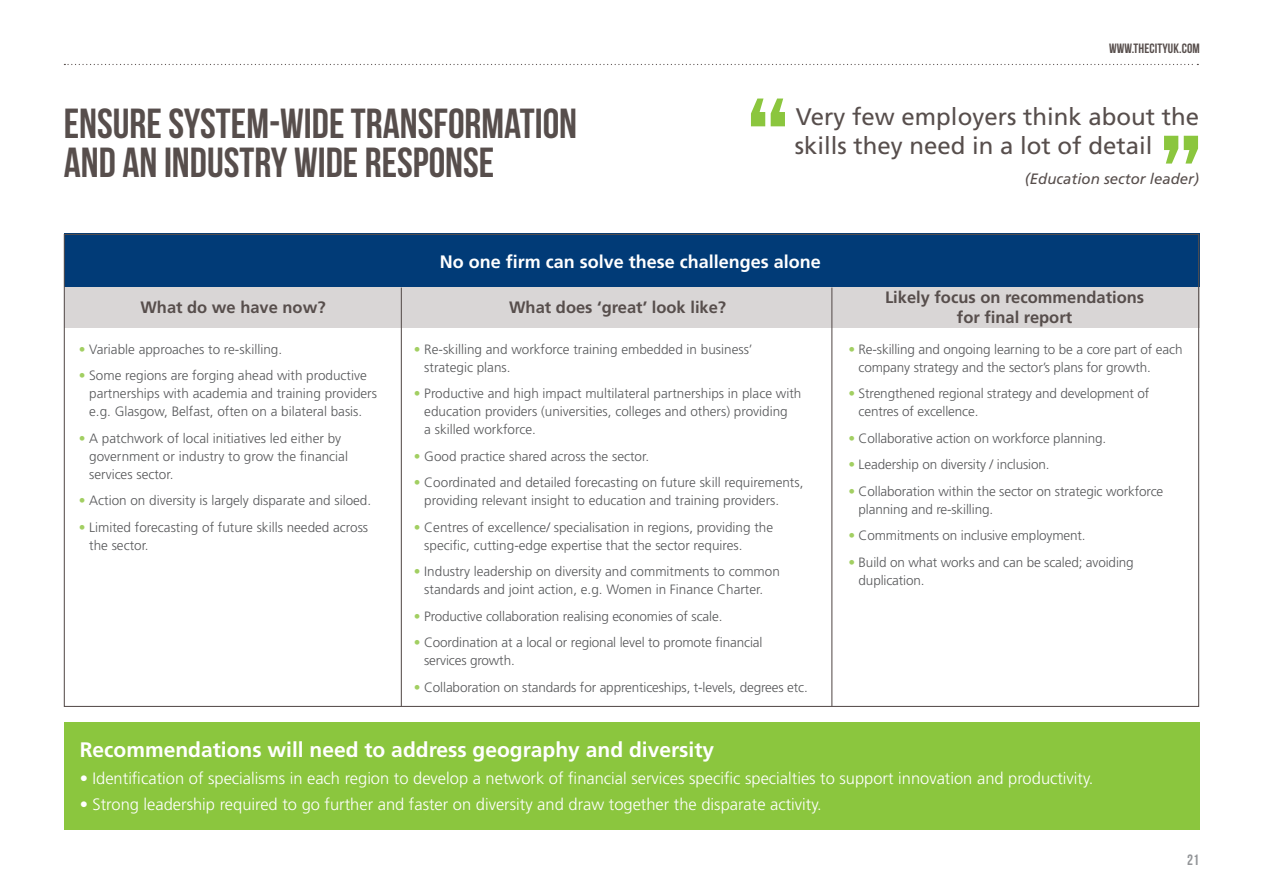
<style>
.page{position:relative;width:1263px;height:893px;background:#fff}
.page>*{position:absolute;margin:0;border:0;box-sizing:border-box;transform-origin:0 0}
.t1{font:135px "Bebas Neue";color:#8bc63e}
.t2{font:42px/39px "Bebas Neue";color:#574e4c}
.t3{font:24px/28.5px "Frutiger LT Std";color:#574e4c}
.t4{font:700 21px "Frutiger LT Std";color:#fff}
.t5{font:700 18px "Frutiger LT Std";color:#fff}
.t6{font:300 16.5px "Frutiger LT Std";color:#fff}
.t7{font:700 16.5px/19.5px "Frutiger LT Std";color:#574e4c;text-align:center}
.t8{font:italic 15px "Frutiger LT Std";color:#574e4c}
.t9{font:15px "Bebas Neue";color:#939598}
.t10{font:300 13.5px/18px "Frutiger LT Std";color:#57585a}
.t11{font:13.5px "Bebas Neue";letter-spacing:.01em;color:#574e4c}
.s1{color:#fff}
.s2{color:#a2cf62}
</style>
<div class="page">
<svg style="left:64px;top:64px;width:1134px;height:1px"></svg>
<div style="left:64px;top:286px;width:1135px;height:41px;background:#d9d6d6"></div>
<div style="left:64px;top:234px;width:1135px;height:53px;background:#013b77"></div>
<hr style="left:401px;top:288px;width:1px;height:418px;background:#574e4c">
<hr style="left:831px;top:288px;width:1px;height:418px;background:#574e4c">
<div style="left:64px;top:722px;width:1135px;height:107px;background:#8bc63e"></div>
<h2 class="t2" style="left:64px;top:103px;width:515px">ENSURE SYSTEM-WIDE TRANSFORMATION<br>AND AN INDUSTRY WIDE RESPONSE</h2>
<p class="t11" style="left:1109px;top:41px;width:92px">WWW.THECITYUK.COM</p>
<h1 class="t1" style="left:745px;top:72px;width:46px">“</h1>
<h3 class="t3" style="left:795px;top:103px;width:406px">Very few employers think about the skills they need in a lot of detail<span class="s1">.......</span></h3>
<h1 class="t1" style="left:1158px;top:110px;width:46px">”</h1>
<p class="t8" style="left:1025px;top:170px;width:176px">(Education sector leader)</p>
<h3 class="t5" style="left:440px;top:251px;width:383px">No one firm can solve these challenges alone</h3>
<p class="t7" style="left:140px;top:298px;width:187px">What do we have now?</p>
<p class="t7" style="left:509px;top:298px;width:219px">What does ‘great’ look like?</p>
<p class="t7" style="left:885px;top:288px;width:261px">Likely focus on recommendations for final report</p>
<p class="t10" style="left:424px;top:340px;width:330px;text-indent:-11px"><span class="s2">•</span> Re-skilling and workforce training embedded in business’ strategic plans.</p>
<p class="t10" style="left:424px;top:385px;width:379px;text-indent:-11px"><span class="s2">•</span> Productive and high impact multilateral partnerships in place with education providers (universities, colleges and others) providing<br>a skilled workforce.</p>
<p class="t10" style="left:414px;top:447px;width:237px"><span class="s2">•</span> Good practice shared across the sector.</p>
<p class="t10" style="left:424px;top:474px;width:381px;text-indent:-11px"><span class="s2">•</span> Coordinated and detailed forecasting on future skill requirements, providing relevant insight to education and training providers.</p>
<p class="t10" style="left:424px;top:518px;width:350px;text-indent:-11px"><span class="s2">•</span> Centres of excellence/ specialisation in regions, providing the specific, cutting-edge expertise that the sector requires.</p>
<p class="t10" style="left:414px;top:563px;width:368px;text-align:center"><span class="s2">•</span> Industry leadership on diversity and commitments to common standards and joint action, e.g. Women in Finance Charter.</p>
<p class="t10" style="left:414px;top:607px;width:310px"><span class="s2">•</span> Productive collaboration realising economies of scale.</p>
<p class="t10" style="left:424px;top:634px;width:340px;text-indent:-10px"><span class="s2">•</span> Coordination at a local or regional level to promote financial services growth.</p>
<p class="t10" style="left:414px;top:678px;width:395px"><span class="s2">•</span> Collaboration on standards for apprenticeships, t-levels, degrees etc.</p>
<p class="t10" style="left:859px;top:340px;width:325px;text-indent:-10px"><span class="s2">•</span> Re-skilling and ongoing learning to be a core part of each company strategy and the sector’s plans for growth.</p>
<p class="t10" style="left:859px;top:385px;width:292px;text-indent:-10px"><span class="s2">•</span> Strengthened regional strategy and development of centres of excellence.</p>
<p class="t10" style="left:848px;top:429px;width:259px"><span class="s2">•</span> Collaborative action on workforce planning.</p>
<p class="t10" style="left:848px;top:456px;width:203px"><span class="s2">•</span> Leadership on diversity / inclusion.</p>
<p class="t10" style="left:859px;top:482px;width:306px;text-indent:-10px"><span class="s2">•</span> Collaboration within the sector on strategic workforce planning and re-skilling.</p>
<p class="t10" style="left:848px;top:527px;width:239px"><span class="s2">•</span> Commitments on inclusive employment.</p>
<p class="t10" style="left:859px;top:553px;width:277px;text-indent:-10px"><span class="s2">•</span> Build on what works and can be scaled; avoiding duplication.</p>
<p class="t10" style="left:79px;top:340px;width:205px"><span class="s2">•</span> Variable approaches to re-skilling.</p>
<p class="t10" style="left:89px;top:367px;width:289px;text-indent:-11px"><span class="s2">•</span> Some regions are forging ahead with productive partnerships with academia and training providers e.g. Glasgow, Belfast, often on a bilateral basis.</p>
<p class="t10" style="left:89px;top:429px;width:260px;text-indent:-11px"><span class="s2">•</span> A patchwork of local initiatives led either by government or industry to grow the financial services sector.</p>
<p class="t10" style="left:79px;top:492px;width:294px"><span class="s2">•</span> Action on diversity is largely disparate and siloed.</p>
<p class="t10" style="left:89px;top:518px;width:281px;text-indent:-11px"><span class="s2">•</span> Limited forecasting of future skills needed across the sector.</p>
<h3 class="t4" style="left:80px;top:737px;width:636px">Recommendations will need to address geography and diversity</h3>
<p class="t6" style="left:80px;top:768px;width:1015px">• Identification of specialisms in each region to develop a network of financial services specific specialties to support innovation and productivity.</p>
<p class="t6" style="left:80px;top:795px;width:744px">• Strong leadership required to go further and faster on diversity and draw together the disparate activity.</p>
<p class="t9" style="left:1187px;top:852px;width:13px">21</p>
</div>
